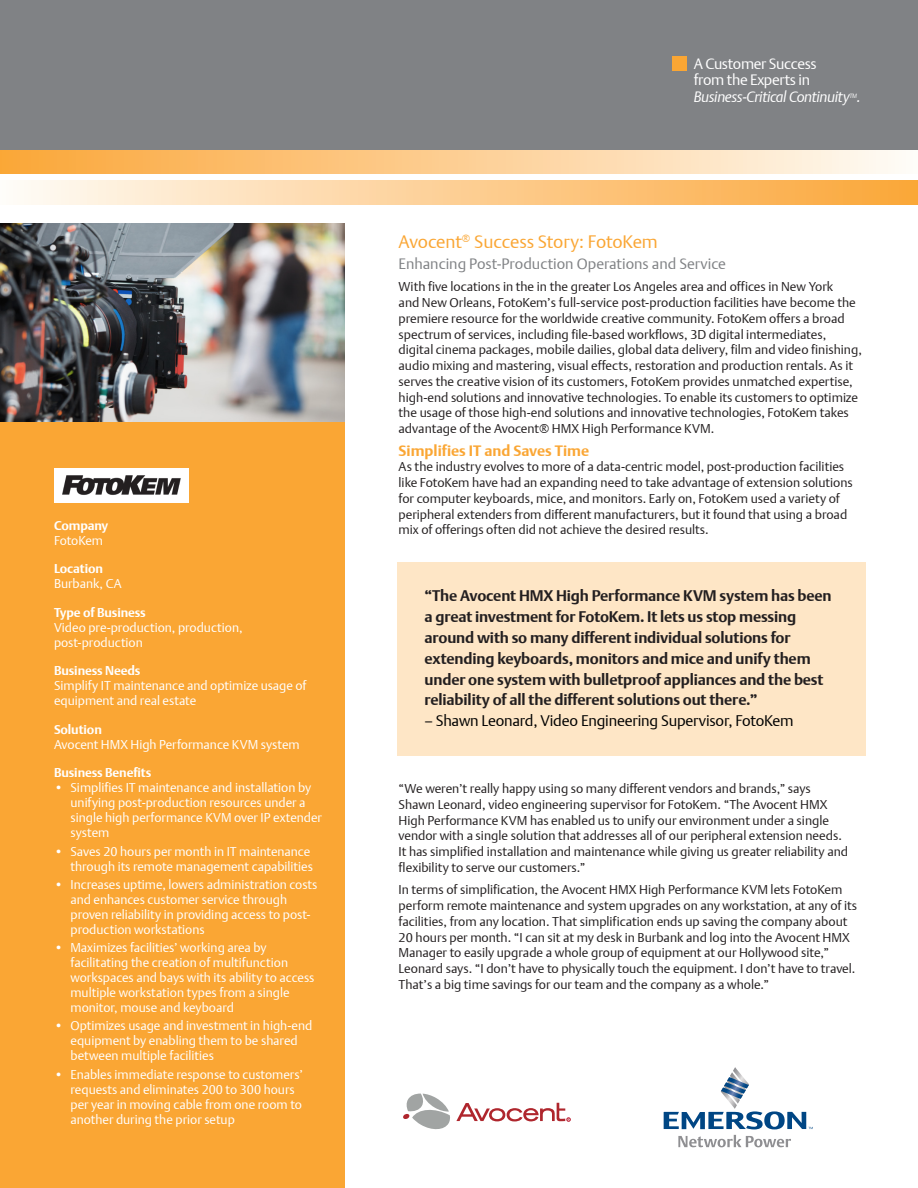
<style>
.page{position:relative;width:918px;height:1188px;background:#fff}
.page>*{position:absolute;margin:0;border:0;box-sizing:border-box;transform-origin:0 0}
.t1{font:300 18px "DTL Argo T";letter-spacing:-.01em;color:#faa634}
.case_summary{font:700 15.3px/21px "DTL Argo T";letter-spacing:-.01em;color:#231f20}
.case_summary_footer{font:300 15.3px "DTL Argo T";letter-spacing:-.01em;color:#000}
.t2{font:300 15px "DTL Argo T";color:#808285}
.t3{font:300 15px "DTL Argo T";letter-spacing:-.02em;color:#fff}
.t4{font:italic 300 15px "DTL Argo T";letter-spacing:-.02em;color:#fff}
.t5{font:700 15px "DTL Argo T";color:#faa634}
.header2{font:300 12.75px/15.8px "DTL Argo T";color:#231f20}
.Bulletted{font:300 12.75px/15px "DTL Argo T";color:#fff}
.Bulletted-2{font:700 12.75px "DTL Argo T";letter-spacing:-.01em;color:#fff}
.t6{font:italic 300 6.15px "DTL Argo T";color:#fff}
.s1{font-weight:700}
</style>
<div class="page">
<div style="left:0;top:0;width:918px;height:151px;background:#808285"></div>
<div style="left:0;top:150px;width:918px;height:24px;background:linear-gradient(to right,#fba537,#fffaf4)"></div>
<div style="left:0;top:181px;width:918px;height:23px;background:linear-gradient(to right,#fffaf4,#fba637)"></div>
<div style="left:672px;top:56px;width:15px;height:15px;background:#faa634"></div>
<div style="left:0;top:239px;width:345px;height:949px;background:#faa634"></div>
<svg style="left:403px;top:1093px;width:47px;height:37px"></svg>
<svg style="left:456px;top:1103px;width:115px;height:18px"></svg>
<svg style="left:664px;top:1067px;width:149px;height:62px"></svg>
<svg style="left:678px;top:1135px;width:113px;height:12px"></svg>
<img style="left:0;top:224px;width:345px;height:198px">
<div style="left:397px;top:562px;width:469px;height:194px;background:#fee6c6"></div>
<div style="left:54px;top:468px;width:135px;height:34px;background:#fff"></div>
<img style="left:62px;top:475px;width:119px;height:20px">
<p class="Bulletted-2" style="left:54px;top:518px;width:56px">Company</p>
<p class="Bulletted" style="left:54px;top:533px;width:51px">FotoKem</p>
<p class="Bulletted-2" style="left:54px;top:561px;width:50px">Location</p>
<p class="Bulletted" style="left:54px;top:576px;width:69px">Burbank, CA</p>
<p class="Bulletted-2" style="left:54px;top:605px;width:93px">Type of Business</p>
<p class="Bulletted" style="left:54px;top:620px;width:190px">Video pre-production, production, post-production</p>
<p class="Bulletted-2" style="left:54px;top:663px;width:88px">Business Needs</p>
<p class="Bulletted" style="left:54px;top:678px;width:254px">Simplify IT maintenance and optimize usage of equipment and real estate</p>
<p class="Bulletted" style="left:54px;top:722px;width:247px"><span class="s1">Solution<br></span>Avocent HMX High Performance KVM system</p>
<p class="Bulletted-2" style="left:54px;top:765px;width:99px">Business Benefits</p>
<p class="Bulletted" style="left:70px;top:780px;width:253px;text-indent:-16px">• Simplifies IT maintenance and installation by unifying post-production resources under a single high performance KVM over IP extender system</p>
<p class="Bulletted" style="left:54px;top:844px;width:261px;text-align:right">• Saves 20 hours per month in IT maintenance through its remote management capabilities</p>
<p class="Bulletted" style="left:70px;top:877px;width:249px;text-indent:-16px">• Increases uptime, lowers administration costs and enhances customer service through proven reliability in providing access to post&shy;production workstations</p>
<p class="Bulletted" style="left:70px;top:940px;width:246px;text-indent:-16px">• Maximizes facilities’ working area by facilitating the creation of multifunction workspaces and bays with its ability to access multiple workstation types from a single monitor, mouse and keyboard</p>
<p class="Bulletted" style="left:70px;top:1018px;width:243px;text-indent:-16px">• Optimizes usage and investment in high-end equipment by enabling them to be shared between multiple facilities</p>
<p class="Bulletted" style="left:70px;top:1067px;width:234px;text-indent:-16px">• Enables immediate response to customers’ requests and eliminates 200 to 300 hours per year in moving cable from one room to another during the prior setup</p>
<p class="t3" style="left:694px;top:54px;width:124px">A Customer Success</p>
<p class="t3" style="left:694px;top:71px;width:118px">from the Experts in</p>
<p class="t4" style="left:694px;top:87px;width:157px">Business-Critical Continuity</p>
<p class="t6" style="left:849px;top:92px;width:9px">TM</p>
<p class="t4" style="left:857px;top:87px;width:5px">.</p>
<p class="t1" style="left:399px;top:231px;width:261px">Avocent<sup>®</sup> Success Story: FotoKem</p>
<p class="t2" style="left:399px;top:255px;width:329px">Enhancing Post-Production Operations and Service</p>
<p class="header2" style="left:399px;top:279px;width:465px">With five locations in the in the greater Los Angeles area and offices in New York<br>and New Orleans, FotoKem’s full-service post-production facilities have become the premiere resource for the worldwide creative community. FotoKem offers a broad spectrum of services, including file-based workflows, 3D digital intermediates, digital cinema packages, mobile dailies, global data delivery, film and video finishing, audio mixing and mastering, visual effects, restoration and production rentals. As it serves the creative vision of its customers, FotoKem provides unmatched expertise, high-end solutions and innovative technologies. To enable its customers to optimize the usage of those high-end solutions and innovative technologies, FotoKem takes advantage of the Avocent® HMX High Performance KVM.</p>
<p class="t5" style="left:399px;top:441px;width:192px">Simplifies IT and Saves Time</p>
<p class="header2" style="left:399px;top:459px;width:456px">As the industry evolves to more of a data-centric model, post-production facilities like FotoKem have had an expanding need to take advantage of extension solutions for computer keyboards, mice, and monitors. Early on, FotoKem used a variety of peripheral extenders from different manufacturers, but it found that using a broad mix of offerings often did not achieve the desired results.</p>
<p class="case_summary" style="left:424px;top:585px;width:409px">“The Avocent HMX High Performance KVM system has been a great investment for FotoKem. It lets us stop messing around with so many different individual solutions for extending keyboards, monitors and mice and unify them under one system with bulletproof appliances and the best reliability of all the different solutions out there.”</p>
<p class="case_summary_footer" style="left:424px;top:712px;width:371px">– Shawn Leonard, Video Engineering Supervisor, FotoKem</p>
<p class="header2" style="left:399px;top:781px;width:451px">“We weren’t really happy using so many different vendors and brands,” says Shawn Leonard, video engineering supervisor for FotoKem. “The Avocent HMX High Performance KVM has enabled us to unify our environment under a single vendor with a single solution that addresses all of our peripheral extension needs.<br>It has simplified installation and maintenance while giving us greater reliability and flexibility to serve our customers.”</p>
<p class="header2" style="left:399px;top:882px;width:460px">In terms of simplification, the Avocent HMX High Performance KVM lets FotoKem perform remote maintenance and system upgrades on any workstation, at any of its facilities, from any location. That simplification ends up saving the company about 20 hours per month. “I can sit at my desk in Burbank and log into the Avocent HMX Manager to easily upgrade a whole group of equipment at our Hollywood site,” Leonard says. “I don’t have to physically touch the equipment. I don’t have to travel.<br>That’s a big time savings for our team and the company as a whole.”</p>
</div>
